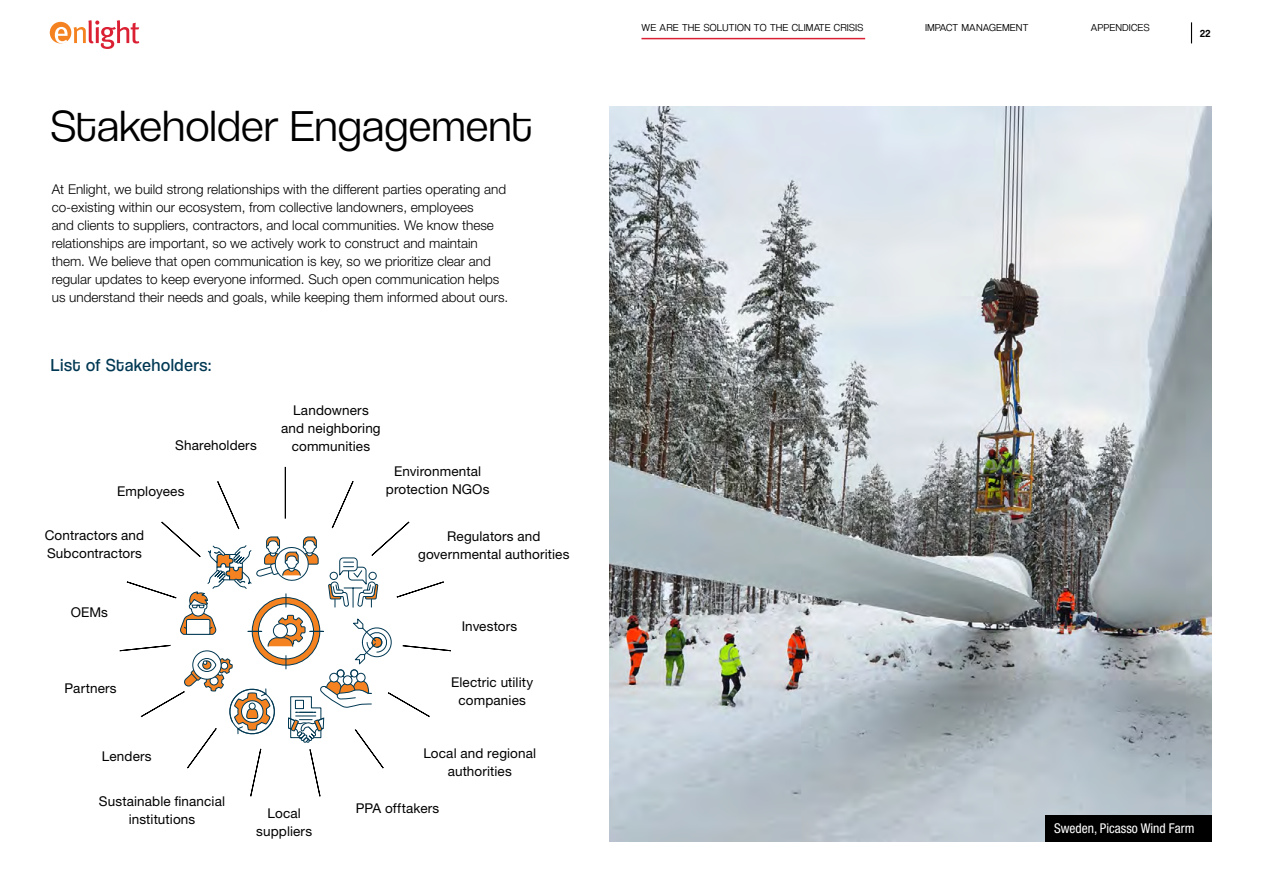
<style>
.page{position:relative;width:1263px;height:893px;background:#fff}
.page>*{position:absolute;margin:0;border:0;box-sizing:border-box;transform-origin:0 0}
.t1{font:45px "Coolvetica Lt";letter-spacing:.02em;color:#000}
.t2{font:18px "Coolvetica Bk";letter-spacing:.05em;color:#003853;scale:.95 1}
.t3{font:300 13.5px/18px "Helvetica Neue LT Std";color:#000}
.t4{font:13.5px/18px "Helvetica Neue LT Std";letter-spacing:.01em;color:#000;text-align:center}
.t5{font:condensed 13.5px "Helvetica Neue LT Std";color:#fff}
.t6{font:10.5px "Coolvetica Lt";letter-spacing:.05em;color:#000}
.t7{font:10.5px "Coolvetica Rg";color:#000}
</style>
<div class="page">
<div style="left:50px;top:22px;width:21px;height:21px;background:#f58220;border-radius:50%"></div>
<svg style="left:74px;top:20px;width:65px;height:29px"></svg>
<svg style="left:55px;top:27px;width:13px;height:16px"></svg>
<svg style="left:1191px;top:22px;width:1px;height:21px"></svg>
<hr style="left:641px;top:38px;width:224px;height:1px;background:#da2032">
<svg style="left:119px;top:467px;width:332px;height:330px"></svg>
<svg style="left:180px;top:536px;width:213px;height:207px"></svg>
<img style="left:610px;top:106px;width:601px;height:736px">
<div style="left:1045px;top:815px;width:166px;height:27px;background:#000"></div>
<h1 class="t1" style="left:51px;top:100px;width:483px">Stakeholder Engagement</h1>
<p class="t3" style="left:52px;top:180px;width:458px">At Enlight, we build strong relationships with the different parties operating and co-existing within our ecosystem, from collective landowners, employees<br>and clients to suppliers, contractors, and local communities. We know these relationships are important, so we actively work to construct and maintain them. We believe that open communication is key, so we prioritize clear and regular updates to keep everyone informed. Such open communication helps us understand their needs and goals, while keeping them informed about ours.</p>
<h2 class="t2" style="left:51px;top:354px;width:170px">List of Stakeholders:</h2>
<p class="t4" style="left:175px;top:436px;width:83px">Shareholders</p>
<p class="t4" style="left:117px;top:482px;width:69px">Employees</p>
<p class="t4" style="left:45px;top:526px;width:101px;text-align:left">Contractors and<br>Subcontractors</p>
<p class="t4" style="left:71px;top:603px;width:39px">OEMs</p>
<p class="t4" style="left:65px;top:679px;width:54px">Partners</p>
<p class="t4" style="left:281px;top:401px;width:101px">Landowners and neighboring communities</p>
<p class="t4" style="left:386px;top:462px;width:105px">Environmental protection NGOs</p>
<p class="t4" style="left:418px;top:527px;width:153px">Regulators and governmental authorities</p>
<p class="t4" style="left:462px;top:617px;width:57px">Investors</p>
<p class="t4" style="left:451px;top:673px;width:83px">Electric utility companies</p>
<p class="t4" style="left:102px;top:747px;width:51px">Lenders</p>
<p class="t4" style="left:99px;top:792px;width:128px">Sustainable financial institutions</p>
<p class="t4" style="left:256px;top:804px;width:57px">Local suppliers</p>
<p class="t4" style="left:423px;top:743px;width:114px">Local and regional authorities</p>
<p class="t4" style="left:356px;top:799px;width:85px">PPA offtakers</p>
<p class="t6" style="left:641px;top:21px;width:223px">WE ARE THE SOLUTION TO THE CLIMATE CRISIS</p>
<p class="t6" style="left:925px;top:21px;width:104px">IMPACT MANAGEMENT</p>
<p class="t6" style="left:1091px;top:22px;width:60px">APPENDICES</p>
<p class="t7" style="left:1200px;top:27px;width:11px">22</p>
<p class="t5" style="left:1054px;top:821px;width:142px">Sweden, Picasso Wind Farm</p>
</div>
